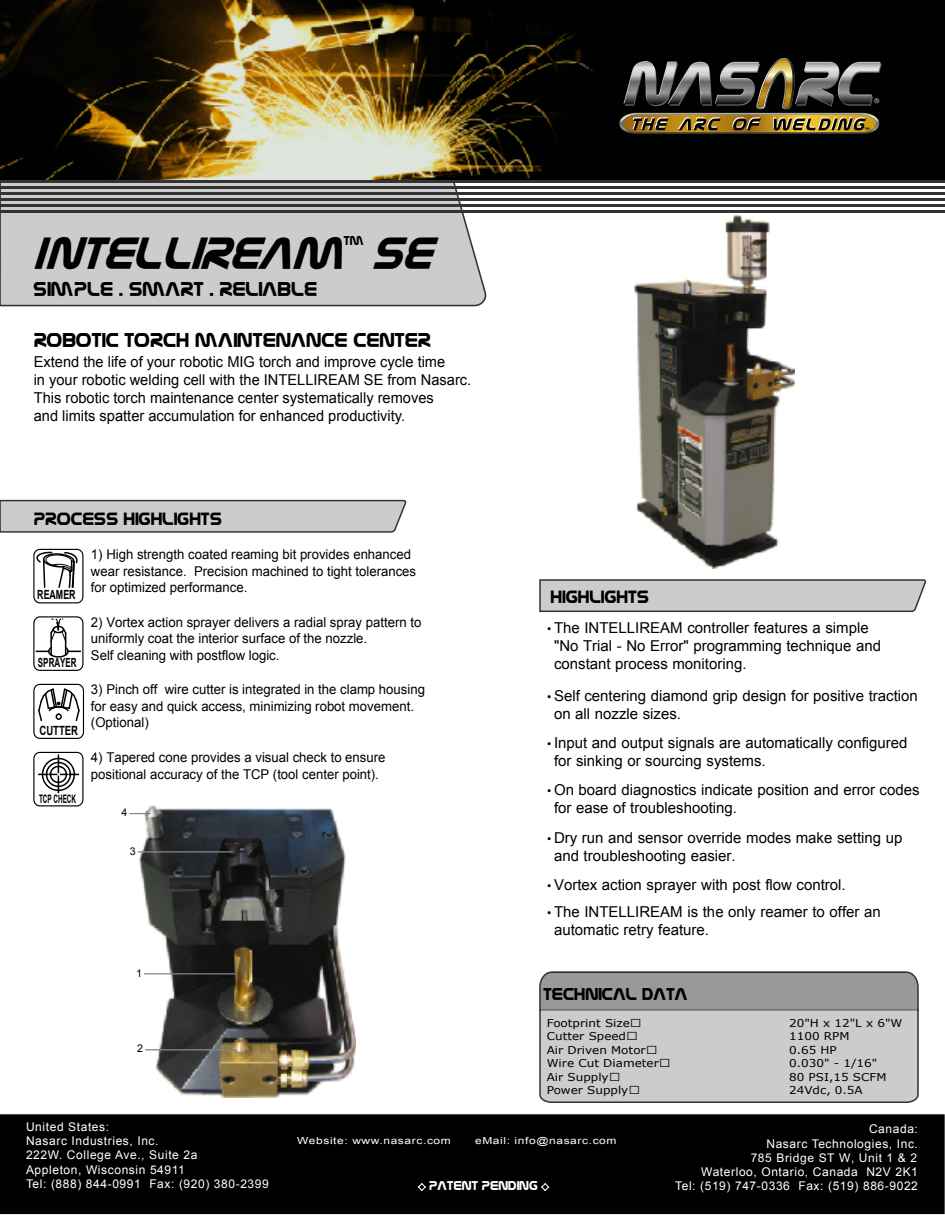
<style>
.page{position:relative;width:945px;height:1215px;background:#fff}
.page>*{position:absolute;margin:0;border:0;box-sizing:border-box;transform-origin:0 0}
.t1{font:italic 47.4px "Nasarc";color:#000}
.t2{font:21px "Nasarc";color:#000}
.t3{font:18.6px "Nasarc";color:#000}
.t4{font:18px "Nasarc";letter-spacing:-.01em;color:#000}
.t5{font:15px/18px "Arial";color:#000}
.t6{font:13.5px/16.5px "Arial";color:#000}
.t7{font:13.5px "Nasarc";color:#fff}
.t8{font:13.5px "Nasarc";color:#000;scale:.96 1}
.t9{font:700 12.75px "Arial";color:#000;scale:.75 1}
.t10{font:700 12.6px "Arial";color:#000;scale:.64 1}
.t11{font:700 12.6px "Arial";color:#000;scale:.7 1}
.t12{font:12px/14.2px "Arial";letter-spacing:.05em;color:#fff;text-align:right}
.t13{font:12px "Arial";color:#000}
.t14{font:700 11.7px "Arial";color:#000;scale:.54 1}
.t15{font:11.55px "Myriad";color:#ccc}
.t16{font:10.8px "Verdana";color:#000;scale:1.11 1}
.t17{font:10.65px "Arial";color:#000}
.t18{font:9.75px "Arial";letter-spacing:.05em;color:#fff;scale:1.24 1}
.s1{font-size:12px}
</style>
<div class="page">
<svg style="left:0;top:499px;width:407px;height:34px;background:#c0c0c0"></svg>
<div style="left:0;top:183px;width:487px;height:124px;background:#ccc"></div>
<div style="left:0;top:1114px;width:945px;height:100px;background:#000"></div>
<img style="left:0;top:0;width:945px;height:180px">
<svg style="left:619px;top:58px;width:263px;height:76px;background:#57503c"></svg>
<svg style="left:417px;top:1182px;width:10px;height:10px"></svg>
<svg style="left:540px;top:1182px;width:10px;height:10px"></svg>
<hr style="left:0;top:210px;width:945px;height:3px;background:#333">
<hr style="left:0;top:204px;width:945px;height:3px;background:#333">
<hr style="left:0;top:198px;width:945px;height:3px;background:#333">
<hr style="left:0;top:192px;width:945px;height:3px;background:#333">
<hr style="left:0;top:186px;width:945px;height:3px;background:#333">
<hr style="left:0;top:180px;width:945px;height:3px;background:#333">
<svg style="left:539px;top:579px;width:388px;height:34px;background:#c0c0c0"></svg>
<svg style="left:539px;top:971px;width:380px;height:132px;background:#b8b8b8"></svg>
<svg style="left:36px;top:551px;width:42px;height:37px"></svg>
<div style="left:33px;top:549px;width:50px;height:54px;border:1px solid #000;border-radius:6px"></div>
<div style="left:33px;top:752px;width:50px;height:54px;border:1px solid #000;border-radius:6px"></div>
<svg style="left:36px;top:618px;width:44px;height:40px"></svg>
<div style="left:33px;top:616px;width:50px;height:55px;border:1px solid #000;border-radius:6px"></div>
<svg style="left:37px;top:683px;width:44px;height:109px"></svg>
<div style="left:33px;top:684px;width:51px;height:55px;border:1px solid #000;border-radius:6px"></div>
<img style="left:138px;top:806px;width:218px;height:292px">
<hr style="left:145px;top:1049px;width:92px;height:1px;background:#858585">
<svg style="left:129px;top:813px;width:22px;height:1px"></svg>
<hr style="left:138px;top:851px;width:95px;height:2px;background:#858585">
<hr style="left:144px;top:973px;width:92px;height:1px;background:#858585">
<img style="left:634px;top:215px;width:161px;height:353px">
<p class="t8" style="left:344px;top:236px;width:23px">TM</p>
<h1 class="t1" style="left:33px;top:237px;width:411px">INTELLIREAM SE</h1>
<h2 class="t2" style="left:33px;top:282px;width:285px">SIMPLE . SMART . RELIABLE</h2>
<h2 class="t2" style="left:34px;top:333px;width:399px">ROBOTIC TORCH MAINTENANCE CENTER</h2>
<p class="t5" style="left:34px;top:353px;width:439px">Extend the life of your robotic MIG torch and improve cycle time<br>in your robotic welding cell with the INTELLIREAM SE from Nasarc.<br>This robotic torch maintenance center systematically removes<br>and limits spatter accumulation for enhanced productivity.</p>
<p class="t3" style="left:34px;top:512px;width:190px">PROCESS HIGHLIGHTS</p>
<p class="t11" style="left:37px;top:587px;width:56px">REAMER</p>
<p class="t10" style="left:38px;top:655px;width:62px">SPRAYER</p>
<p class="t9" style="left:39px;top:722px;width:53px">CUTTER</p>
<p class="t14" style="left:39px;top:791px;width:70px">TCP CHECK</p>
<p class="t6" style="left:91px;top:546px;width:327px">1) High strength coated reaming bit provides enhanced wear resistance. Precision machined to tight tolerances for optimized performance.</p>
<p class="t6" style="left:91px;top:614px;width:332px">2) Vortex action sprayer delivers a radial spray pattern to uniformly coat the interior surface of the nozzle.<br>Self cleaning with postflow logic.</p>
<p class="t6" style="left:91px;top:681px;width:335px">3) Pinch off wire cutter is integrated in the clamp housing for easy and quick access, minimizing robot movement. (Optional)</p>
<p class="t6" style="left:91px;top:749px;width:296px">4) Tapered cone provides a visual check to ensure positional accuracy of the TCP (tool center point).</p>
<p class="t17" style="left:121px;top:806px;width:7px">4</p>
<p class="t17" style="left:130px;top:844px;width:7px">3</p>
<p class="t17" style="left:136px;top:966px;width:7px">1</p>
<p class="t17" style="left:137px;top:1042px;width:7px">2</p>
<p class="t3" style="left:551px;top:591px;width:100px">HIGHLIGHTS</p>
<p class="t15" style="left:874px;top:96px;width:7px">®</p>
<p class="t5" style="left:554px;top:619px;width:328px;text-indent:-7px"><span class="s1">•</span> The INTELLIREAM controller features a simple "No Trial - No Error" programming technique and constant process monitoring.</p>
<p class="t13" style="left:547px;top:689px;width:6px">•</p>
<p class="t5" style="left:554px;top:687px;width:365px">Self centering diamond grip design for positive traction on all nozzle sizes.</p>
<p class="t5" style="left:554px;top:734px;width:355px">Input and output signals are automatically configured for sinking or sourcing systems.</p>
<p class="t13" style="left:547px;top:736px;width:6px">•</p>
<p class="t5" style="left:554px;top:781px;width:367px">On board diagnostics indicate position and error codes for ease of troubleshooting.</p>
<p class="t13" style="left:547px;top:783px;width:6px">•</p>
<p class="t5" style="left:554px;top:829px;width:350px">Dry run and sensor override modes make setting up and troubleshooting easier.</p>
<p class="t13" style="left:547px;top:831px;width:6px">•</p>
<p class="t5" style="left:547px;top:876px;width:300px"><span class="s1">•</span> Vortex action sprayer with post flow control.</p>
<p class="t5" style="left:554px;top:903px;width:328px">The INTELLIREAM is the only reamer to offer an automatic retry feature.</p>
<p class="t13" style="left:547px;top:905px;width:6px">•</p>
<p class="t4" style="left:543px;top:987px;width:146px">TECHNICAL DATA</p>
<p class="t16" style="left:547px;top:1016px;width:76px">Footprint Size</p>
<p class="t16" style="left:789px;top:1016px;width:104px">20"H x 12"L x 6"W</p>
<p class="t16" style="left:547px;top:1029px;width:73px">Cutter Speed</p>
<p class="t16" style="left:789px;top:1029px;width:56px">1100 RPM</p>
<p class="t16" style="left:547px;top:1043px;width:91px">Air Driven Motor</p>
<p class="t16" style="left:789px;top:1043px;width:44px">0.65 HP</p>
<p class="t16" style="left:547px;top:1056px;width:103px">Wire Cut Diameter</p>
<p class="t16" style="left:789px;top:1056px;width:81px">0.030" - 1/16"</p>
<p class="t16" style="left:547px;top:1070px;width:57px">Air Supply</p>
<p class="t16" style="left:789px;top:1070px;width:89px">80 PSI,15 SCFM</p>
<p class="t16" style="left:547px;top:1083px;width:75px">Power Supply</p>
<p class="t16" style="left:789px;top:1083px;width:68px">24Vdc, 0.5A</p>
<p class="t12" style="left:26px;top:1120px;width:244px;text-align:left">United States:<br>Nasarc Industries, Inc.<br>222W. College Ave., Suite 2a<br>Appleton, Wisconsin 54911<br>Tel: (888) 844-0991 Fax: (920) 380-2399</p>
<p class="t18" style="left:297px;top:1135px;width:125px">Website: www.nasarc.com</p>
<p class="t18" style="left:475px;top:1135px;width:116px">eMail: info@nasarc.com</p>
<p class="t7" style="left:429px;top:1181px;width:110px">PATENT PENDING</p>
<p class="t12" style="left:675px;top:1122px;width:244px">Canada:<br>Nasarc Technologies, Inc.<br>785 Bridge ST W, Unit 1 &amp; 2<br>Waterloo, Ontario, Canada N2V 2K1<br>Tel: (519) 747-0336 Fax: (519) 886-9022</p>
</div>
